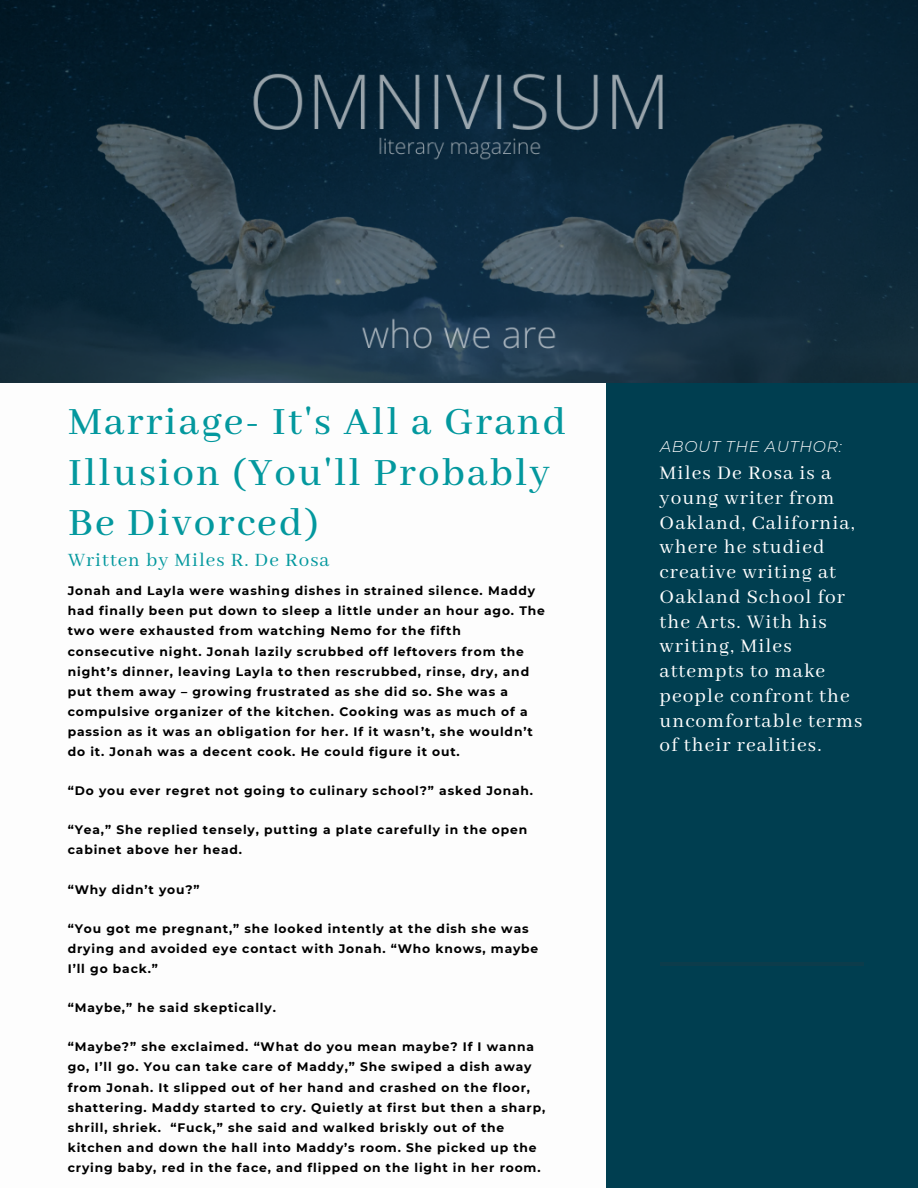
<style>
.page{position:relative;width:918px;height:1188px;background:#fff}
.page>*{position:absolute;margin:0;border:0;box-sizing:border-box;transform-origin:0 0}
.t1{font:500 43.05px/50.8px "Abhaya Libre";letter-spacing:.05em;color:#03989e}
.t2{font:21.3px/24.8px "Abhaya Libre";letter-spacing:.05em;color:#fff}
.t3{font:21px "Abhaya Libre";letter-spacing:.05em;color:#03989e}
.t4{font:italic 300 15.6px "Montserrat";letter-spacing:.05em;color:#fff}
.t5{font:700 12.3px/20.1px "Montserrat";letter-spacing:.07em;color:#000}
</style>
<div class="page">
<div style="left:606px;top:383px;width:312px;height:805px;background:#003e50"></div>
<hr style="left:660px;top:962px;width:204px;height:3px;background:#533730">
<img style="left:0;top:0;width:918px;height:382px">
<h1 class="t1" style="left:68px;top:398px;width:499px">Marriage- It's All a Grand<br>Illusion (You'll Probably<br>Be Divorced)</h1>
<h3 class="t3" style="left:68px;top:548px;width:263px">Written by Miles R. De Rosa</h3>
<p class="t5" style="left:68px;top:581px;width:479px">Jonah and Layla were washing dishes in strained silence. Maddy had finally been put down to sleep a little under an hour ago. The two were exhausted from watching Nemo for the fifth consecutive night. Jonah lazily scrubbed off leftovers from the night’s dinner, leaving Layla to then rescrubbed, rinse, dry, and put them away – growing frustrated as she did so. She was a compulsive organizer of the kitchen. Cooking was as much of a passion as it was an obligation for her. If it wasn’t, she wouldn’t do it. Jonah was a decent cook. He could figure it out.</p>
<p class="t5" style="left:68px;top:781px;width:467px">“Do you ever regret not going to culinary school?” asked Jonah.</p>
<p class="t5" style="left:68px;top:820px;width:461px">“Yea,” She replied tensely, putting a plate carefully in the open cabinet above her head.</p>
<p class="t5" style="left:68px;top:879px;width:133px">“Why didn’t you?”</p>
<p class="t5" style="left:68px;top:918px;width:472px">“You got me pregnant,” she looked intently at the dish she was drying and avoided eye contact with Jonah. “Who knows, maybe<br>I’ll go back.”</p>
<p class="t5" style="left:68px;top:998px;width:210px">“Maybe,” he said skeptically.</p>
<p class="t5" style="left:68px;top:1037px;width:479px">“Maybe?” she exclaimed. “What do you mean maybe? If I wanna go, I’ll go. You can take care of Maddy,” She swiped a dish away from Jonah. It slipped out of her hand and crashed on the floor, shattering. Maddy started to cry. Quietly at first but then a sharp, shrill, shriek. “Fuck,” she said and walked briskly out of the kitchen and down the hall into Maddy’s room. She picked up the crying baby, red in the face, and flipped on the light in her room.</p>
<p class="t4" style="left:660px;top:437px;width:183px">ABOUT THE AUTHOR:</p>
<h2 class="t2" style="left:660px;top:461px;width:204px">Miles De Rosa is a young writer from<br>Oakland, California, where he studied creative writing at<br>Oakland School for the Arts. With his writing, Miles attempts to make people confront the uncomfortable terms of their realities.</h2>
</div>
